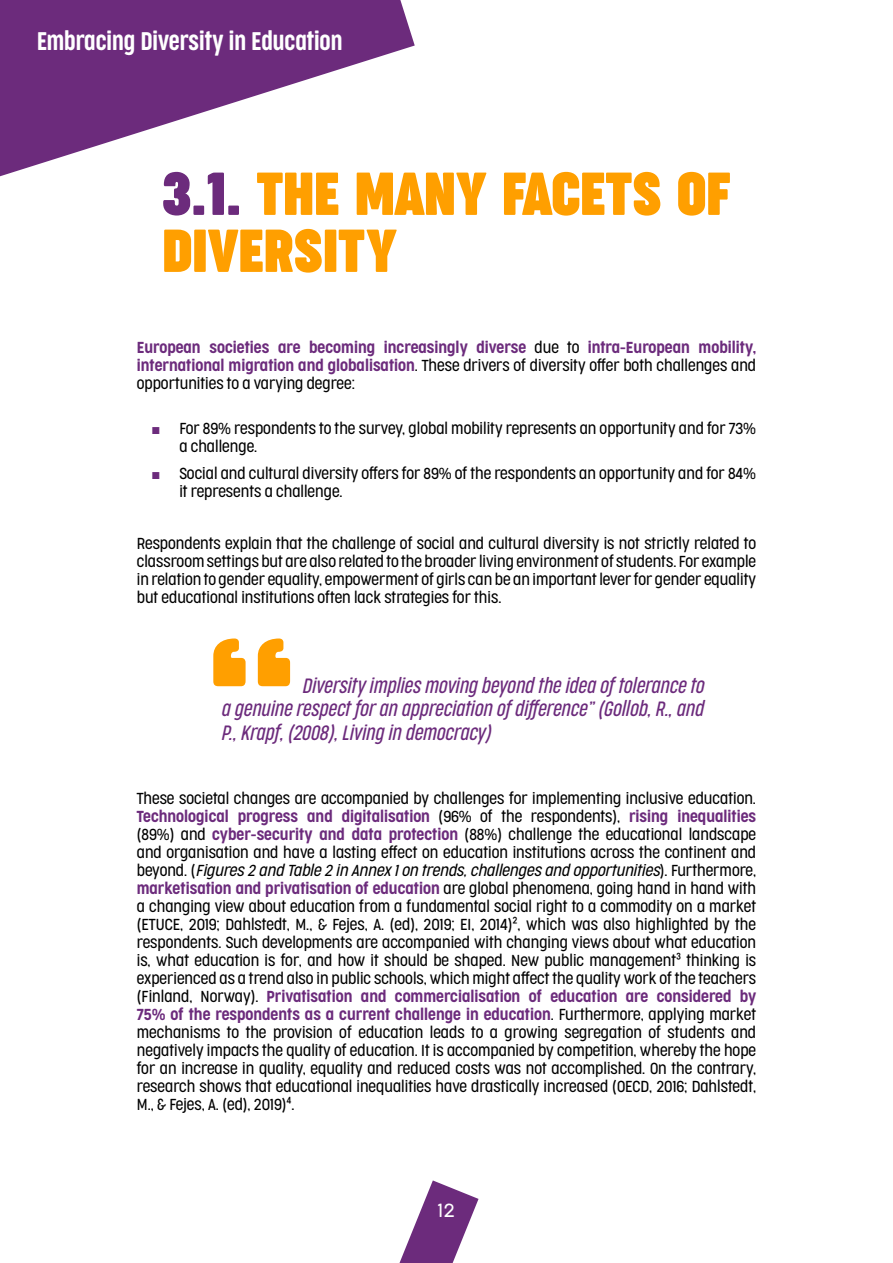
<style>
.page{position:relative;width:893px;height:1263px;background:#fff}
.page>*{position:absolute;margin:0;border:0;box-sizing:border-box;transform-origin:0 0}
.t1{font:700 172.5px "Cocogoose Compressed";color:#ff9f00}
.t2{font:700 57px/57px "Cocogoose Compressed";color:#ff9f00}
.t3{font:300 24px "Cocogoose Compressed";color:#fff}
.t4{font:italic 300 19.5px/23.4px "Cocogoose Compressed";color:#6c2b7c;text-align:justify}
.t5{font:300 18px "Cocogoose Pro";color:#fff}
.t6{font:300 15px/18px "Cocogoose Condensed";color:#000}
.t7{font:300 15px/18px "Cocogoose Condensed";color:#6c2b7c;text-align:justify}
.s1{color:#6c2b7c}
.s2{color:#000}
.s3{font-family:"Arial Narrow";font-weight:400;color:#6c2b7c}
.s4{font-style:italic}
</style>
<div class="page">
<svg style="left:399px;top:1180px;width:79px;height:83px"></svg>
<svg style="left:0;top:0;width:415px;height:177px;fill:#6c2b7c"></svg>
<h3 class="t3" style="left:37px;top:25px;width:307px">Embracing Diversity in Education</h3>
<h2 class="t2" style="left:162px;top:166px;width:570px"><span class="s1">3.1.</span> THE MANY FACETS OF<br>DIVERSITY</h2>
<p class="t7" style="left:137px;top:338px;width:621px">European societies are becoming increasingly diverse <span class="s2">due to</span> intra-European mobility, international migration and globalisation<span class="s2">. These drivers of diversity offer both challenges and opportunities to a varying degree:</span></p>
<p class="t6" style="left:179px;top:419px;width:578px;text-indent:-27px"><span class="s3">■</span> For 89% respondents to the survey, global mobility represents an opportunity and for 73% a challenge.</p>
<p class="t6" style="left:179px;top:464px;width:578px;text-indent:-27px"><span class="s3">■</span> Social and cultural diversity offers for 89% of the respondents an opportunity and for 84% it represents a challenge.</p>
<p class="t6" style="left:137px;top:535px;width:621px;text-align:justify">Respondents explain that the challenge of social and cultural diversity is not strictly related to classroom settings but are also related to the broader living environment of students. For example in relation to gender equality, empowerment of girls can be an important lever for gender equality but educational institutions often lack strategies for this.</p>
<h1 class="t1" style="left:207px;top:584px;width:91px">‘‘</h1>
<h3 class="t4" style="left:221px;top:674px;width:484px;text-indent:81px">Diversity implies moving beyond the idea of tolerance to a genuine respect for an appreciation of difference” (Gollob, R., and P., Krapf, (2008), Living in democracy)</h3>
<p class="t6" style="left:137px;top:789px;width:621px;text-align:justify">These societal changes are accompanied by challenges for implementing inclusive education.<br><span class="s1">Technological progress and digitalisation</span> (96% of the respondents), <span class="s1">rising inequalities </span>(89%) and <span class="s1">cyber-security and data protection</span> (88%) challenge the educational landscape and organisation and have a lasting effect on education institutions across the continent and beyond. (<span class="s4">Figures 2 and Table 2 in Annex 1 on trends, challenges and opportunities</span>). Furthermore, <span class="s1">marketisation and privatisation of education</span> are global phenomena, going hand in hand with a changing view about education from a fundamental social right to a commodity on a market (ETUCE, 2019; Dahlstedt, M., &amp; Fejes, A. (ed), 2019; EI, 2014)2, which was also highlighted by the respondents. Such developments are accompanied with changing views about what education is, what education is for, and how it should be shaped. New public management3 thinking is experienced as a trend also in public schools, which might affect the quality work of the teachers (Finland, Norway). <span class="s1">Privatisation and commercialisation of education are considered by 75% of the respondents as a current challenge in education</span>. Furthermore, applying market mechanisms to the provision of education leads to a growing segregation of students and negatively impacts the quality of education. It is accompanied by competition, whereby the hope for an increase in quality, equality and reduced costs was not accomplished. On the contrary, research shows that educational inequalities have drastically increased (OECD, 2016; Dahlstedt, M., &amp; Fejes, A. (ed), 2019)4.</p>
<p class="t5" style="left:438px;top:1198px;width:19px">12</p>
</div>
